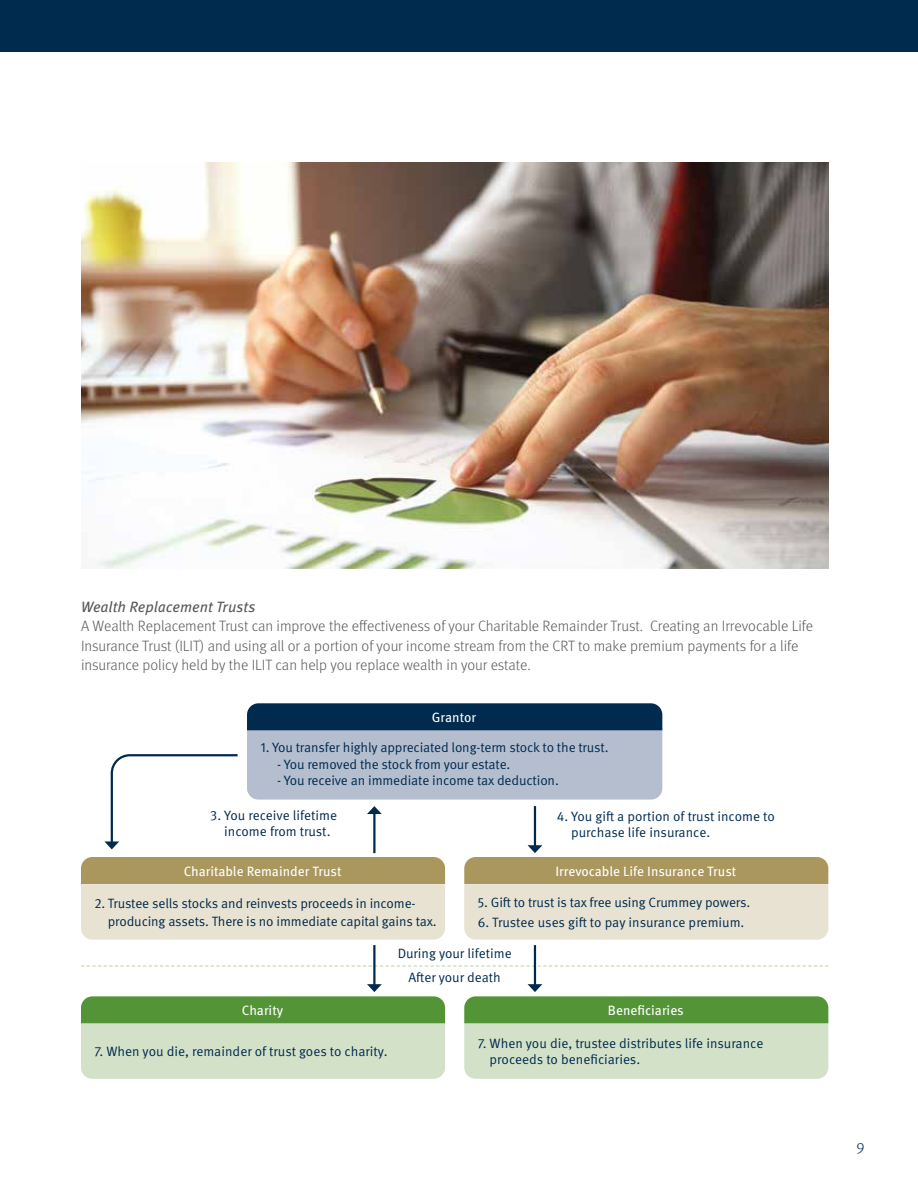
<style>
.page{position:relative;width:918px;height:1188px;background:#fff}
.page>*{position:absolute;margin:0;border:0;box-sizing:border-box;transform-origin:0 0}
.t1{font:300 15px/19.5px "Meta OT";color:#58595b}
.t2{font:italic 15px "Meta OT";color:#58595b}
.t3{font:300 15px "Meta OT";color:#002a4e}
.t4{font:13.5px/16.2px "Meta OT Norm";letter-spacing:-.01em;color:#002a4e}
.t5{font:13.5px "Meta OT";color:#fff}
</style>
<div class="page">
<div style="left:0;top:0;width:918px;height:52px;background:#002a4e"></div>
<hr style="left:373px;top:812px;width:3px;height:41px;background:#002a4e">
<svg style="left:367px;top:806px;width:15px;height:8px"></svg>
<hr style="left:534px;top:806px;width:2px;height:41px;background:#002a4e">
<svg style="left:104px;top:754px;width:134px;height:95px"></svg>
<svg style="left:247px;top:703px;width:415px;height:97px;background:#8395ab"></svg>
<svg style="left:81px;top:857px;width:364px;height:83px;background:#d4caac"></svg>
<svg style="left:464px;top:845px;width:364px;height:95px;background:#d9d0b6"></svg>
<svg style="left:81px;top:965px;width:747px;height:2px"></svg>
<hr style="left:373px;top:945px;width:3px;height:41px;background:#002a4e">
<svg style="left:81px;top:984px;width:364px;height:95px;background:#b4cfa6"></svg>
<hr style="left:534px;top:945px;width:2px;height:41px;background:#002a4e">
<svg style="left:464px;top:984px;width:364px;height:95px;background:#b4cfa6"></svg>
<img style="left:81px;top:162px;width:747px;height:406px">
<p class="t2" style="left:81px;top:597px;width:176px">Wealth Replacement Trusts</p>
<p class="t1" style="left:81px;top:617px;width:734px">A Wealth Replacement Trust can improve the effectiveness of your Charitable Remainder Trust. Creating an Irrevocable Life<br>Insurance Trust (ILIT) and using all or a portion of your income stream from the CRT to make premium payments for a life insurance policy held by the ILIT can help you replace wealth in your estate.</p>
<p class="t5" style="left:432px;top:709px;width:46px">Grantor</p>
<p class="t4" style="left:261px;top:740px;width:349px">1. You transfer highly appreciated long-term stock to the trust.</p>
<p class="t4" style="left:277px;top:756px;width:235px">- You removed the stock from your estate.</p>
<p class="t4" style="left:277px;top:772px;width:283px">- You receive an immediate income tax deduction.</p>
<p class="t4" style="left:210px;top:808px;width:128px;text-align:center">3. You receive lifetime income from trust.</p>
<p class="t4" style="left:571px;top:809px;width:205px;text-indent:-14px">4. You gift a portion of trust income to purchase life insurance.</p>
<p class="t5" style="left:184px;top:863px;width:159px">Charitable Remainder Trust</p>
<p class="t4" style="left:108px;top:894px;width:331px;line-height:18px;text-indent:-13px">2. Trustee sells stocks and reinvests proceeds in income&shy;producing assets. There is no immediate capital gains tax.</p>
<p class="t5" style="left:555px;top:863px;width:182px">Irrevocable Life Insurance Trust</p>
<p class="t4" style="left:478px;top:894px;width:274px">5. Gift to trust is tax free using Crummey powers.</p>
<p class="t4" style="left:478px;top:915px;width:268px">6. Trustee uses gift to pay insurance premium.</p>
<p class="t5" style="left:242px;top:1002px;width:43px">Charity</p>
<p class="t4" style="left:94px;top:1044px;width:295px">7. When you die, remainder of trust goes to charity.</p>
<p class="t4" style="left:398px;top:941px;width:116px;line-height:24.8px;text-align:center">During your lifetime<br>After your death</p>
<p class="t5" style="left:608px;top:1002px;width:78px">Beneficiaries</p>
<p class="t4" style="left:490px;top:1035px;width:275px;text-indent:-12px">7. When you die, trustee distributes life insurance proceeds to beneficiaries.</p>
<p class="t3" style="left:856px;top:1139px;width:9px">9</p>
</div>
